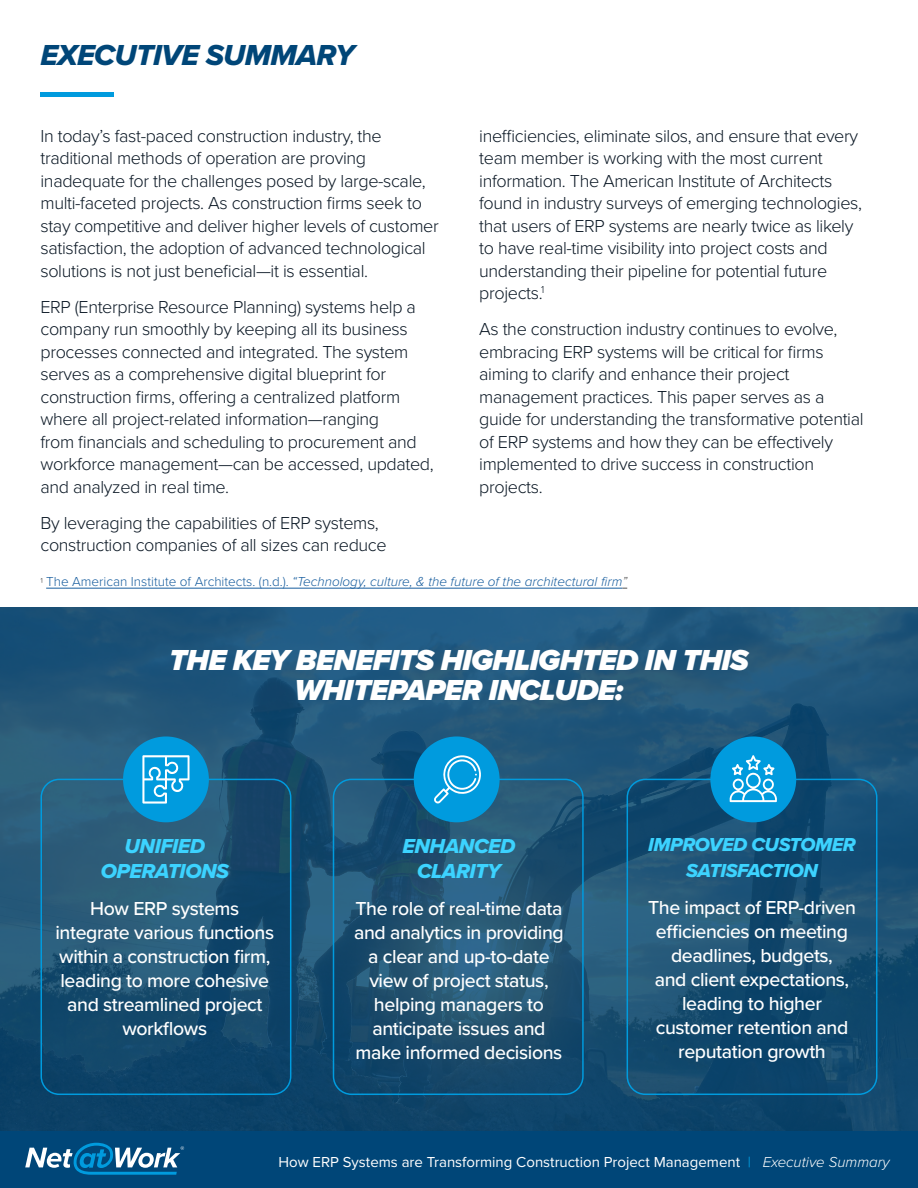
<style>
.page{position:relative;width:918px;height:1188px;background:#fff}
.page>*{position:absolute;margin:0;border:0;box-sizing:border-box;transform-origin:0 0}
.t1{font:italic 900 30px/30px "Proxima Nova";letter-spacing:-.02em;color:#fff;text-align:center}
.t2{font:30px "Proxima Nova Extrabld It";letter-spacing:-.02em;color:#004678}
.t3{font:21px/25.2px "Proxima Nova Extrabld It";letter-spacing:-.02em;color:#3cd3ff;text-align:center}
.t4{font:500 19.5px/24px "Proxima Nova";letter-spacing:-.02em;color:#fff;text-align:center}
.t5{font:19.5px/25.2px "Proxima Nova Extrabld It";letter-spacing:-.02em;color:#3cd3ff;text-align:center}
.Paragraph_Style_1{font:300 18px/22.5px "Proxima Nova";letter-spacing:-.02em;color:#0a1724}
.t6{font:15px "Proxima Nova";color:#fff}
.t7{font:italic 300 13.5px "Proxima Nova";color:#175d9e}
.s1{font-style:normal;font-size:12px;color:#545454}
.s2{font-style:normal}
.s3{color:#545454}
.s4{color:#009bde}
.s5{font-weight:300;font-style:italic}
</style>
<div class="page">
<div style="left:40px;top:92px;width:74px;height:5px;background:#009bde"></div>
<img style="left:0;top:608px;width:918px;height:524px">
<div style="left:40px;top:779px;width:251px;height:316px;border:2px solid #009bde;border-radius:18px"></div>
<div style="left:123px;top:736px;width:86px;height:86px;background:#009bde;border-radius:50%"></div>
<div style="left:333px;top:779px;width:251px;height:316px;border:2px solid #009bde;border-radius:18px"></div>
<div style="left:710px;top:736px;width:86px;height:86px;background:#009bde;border-radius:50%"></div>
<svg style="left:142px;top:755px;width:48px;height:49px"></svg>
<div style="left:627px;top:779px;width:250px;height:316px;border:2px solid #009bde;border-radius:18px"></div>
<div style="left:414px;top:736px;width:86px;height:86px;background:#009bde;border-radius:50%"></div>
<svg style="left:434px;top:755px;width:47px;height:48px"></svg>
<svg style="left:730px;top:755px;width:47px;height:47px"></svg>
<hr style="left:46px;top:588px;width:576px;height:1px;background:#175d9e">
<div style="left:0;top:1132px;width:918px;height:56px;background:#004678"></div>
<svg style="left:25px;top:1143px;width:159px;height:32px"></svg>
<p class="t2" style="left:40px;top:32px;width:316px">EXECUTIVE SUMMARY</p>
<p class="Paragraph_Style_1" style="left:40px;top:123px;width:400px">In today’s fast-paced construction industry, the traditional methods of operation are proving inadequate for the challenges posed by large-scale, multi-faceted projects. As construction firms seek to stay competitive and deliver higher levels of customer satisfaction, the adoption of advanced technological solutions is not just beneficial—it is essential.</p>
<p class="Paragraph_Style_1" style="left:40px;top:294px;width:395px">ERP (Enterprise Resource Planning) systems help a company run smoothly by keeping all its business processes connected and integrated. The system serves as a comprehensive digital blueprint for construction firms, offering a centralized platform where all project-related information—ranging<br>from financials and scheduling to procurement and workforce management—can be accessed, updated, and analyzed in real time.</p>
<p class="Paragraph_Style_1" style="left:40px;top:510px;width:348px">By leveraging the capabilities of ERP systems, construction companies of all sizes can reduce</p>
<p class="Paragraph_Style_1" style="left:479px;top:123px;width:384px">inefficiencies, eliminate silos, and ensure that every team member is working with the most current information. The American Institute of Architects found in industry surveys of emerging technologies, that users of ERP systems are nearly twice as likely to have real-time visibility into project costs and understanding their pipeline for potential future projects.<sup>1</sup></p>
<p class="Paragraph_Style_1" style="left:479px;top:317px;width:386px">As the construction industry continues to evolve, embracing ERP systems will be critical for firms aiming to clarify and enhance their project management practices. This paper serves as a guide for understanding the transformative potential of ERP systems and how they can be effectively implemented to drive success in construction projects.</p>
<p class="t7" style="left:40px;top:571px;width:588px"><span class="s1">1</span> <span class="s2">The American Institute of Architects. (n.d.).</span> “Technology, culture, &amp; the future of the architectural firm<span class="s3">”</span></p>
<p class="t1" style="left:169px;top:645px;width:581px">THE KEY BENEFITS HIGHLIGHTED IN THIS<br>WHITEPAPER INCLUDE:</p>
<p class="t3" style="left:101px;top:833px;width:130px">UNIFIED<br>OPERATIONS</p>
<p class="t4" style="left:55px;top:896px;width:220px">How ERP systems integrate various functions within a construction firm, leading to more cohesive and streamlined project workflows</p>
<p class="t3" style="left:403px;top:833px;width:114px">ENHANCED</p>
<p class="t3" style="left:417px;top:858px;width:85px">CLARITY</p>
<p class="t4" style="left:354px;top:896px;width:211px">The role of real-time data and analytics in providing a clear and up-to-date view of project status, helping managers to anticipate issues and make informed decisions</p>
<p class="t5" style="left:648px;top:832px;width:209px">IMPROVED CUSTOMER<br>SATISFACTION</p>
<p class="t4" style="left:648px;top:895px;width:209px">The impact of ERP-driven efficiencies on meeting deadlines, budgets,<br>and client expectations, leading to higher customer retention and reputation growth</p>
<p class="t6" style="left:278px;top:1150px;width:613px">How ERP Systems are Transforming Construction Project Management <span class="s4">|</span> <span class="s5">Executive Summary</span></p>
</div>
